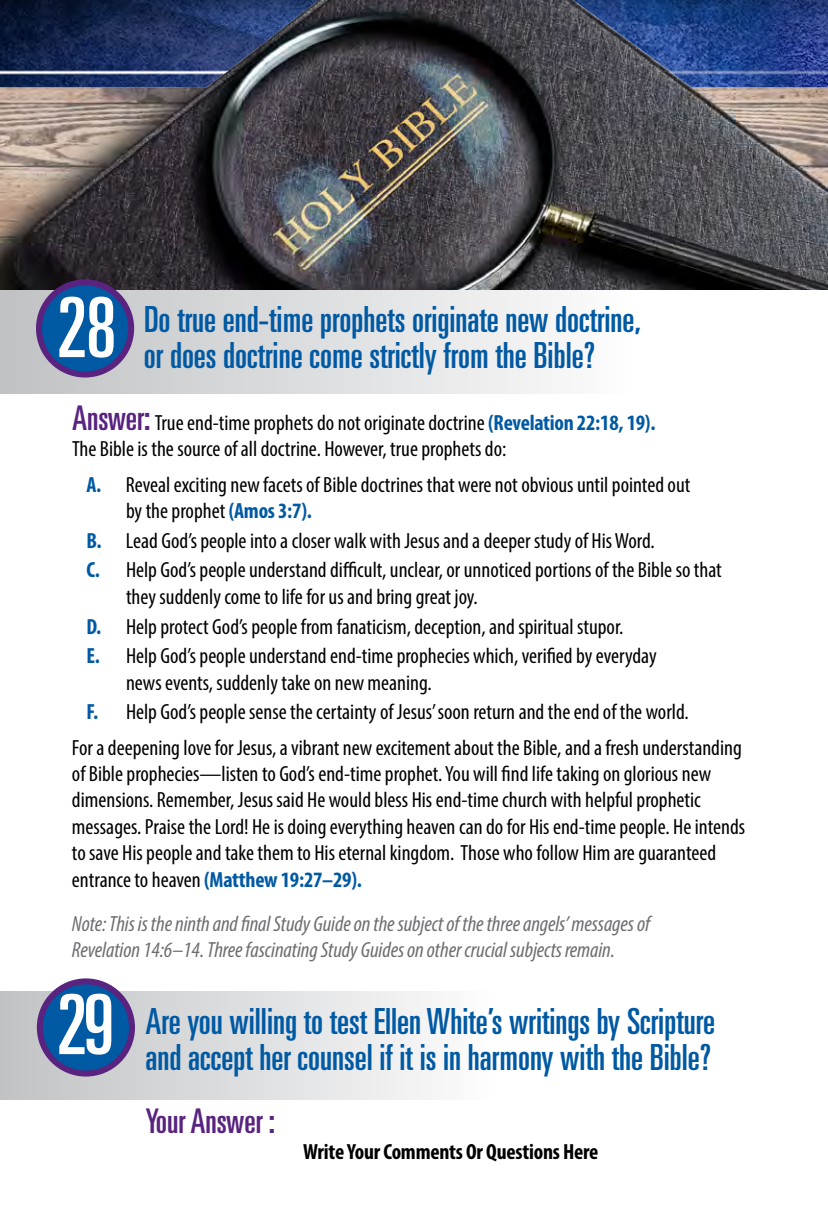
<style>
.page{position:relative;width:828px;height:1224px;background:#fff}
.page>*{position:absolute;margin:0;border:0;box-sizing:border-box;transform-origin:0 0}
.Question_Header{font:ultra-condensed 83px "Univers";color:#fff}
.Question_Header-2{font:ultra-condensed 36px/36px "Univers";color:#0059a3}
.Answer_Copy{font:ultra-condensed 34px "Univers";color:#59237f}
.Answer_Copy-2{font:condensed 22px/26.4px "Myriad Pro";color:#000}
.Gray_Note{font:italic condensed 22px/26.4px "Myriad Pro";letter-spacing:-.005em;color:#6d6e71}
.Your_Comment{font:700 condensed 22px "Myriad Pro";letter-spacing:-.01em;color:#000}
.s1{font-family:"Univers";font-stretch:ultra-condensed;font-size:34px;color:#59237f}
.s2{font-weight:700;color:#0059a3}
</style>
<div class="page">
<div style="left:0;top:992px;width:488px;height:108px;background:linear-gradient(to right,#bcbcc2,#fdfdfd)"></div>
<div style="left:40px;top:981px;width:92px;height:93px;background:#0059a3;border-radius:50%"></div>
<div style="left:37px;top:978px;width:98px;height:99px;border:6px solid #59237f;border-radius:50%"></div>
<img style="left:0;top:0;width:828px;height:290px">
<div style="left:0;top:290px;width:626px;height:103px;background:linear-gradient(to right,#babbc0,#fdfefd)"></div>
<div style="left:39px;top:282px;width:92px;height:93px;background:#0059a3;border-radius:50%"></div>
<div style="left:36px;top:279px;width:98px;height:99px;border:6px solid #59237f;border-radius:50%"></div>
<p class="Question_Header" style="left:57px;top:280px;width:62px">28</p>
<p class="Question_Header-2" style="left:144px;top:301px;width:499px">Do true end-time prophets originate new doctrine,</p>
<p class="Question_Header-2" style="left:144px;top:337px;width:453px">or does doctrine come strictly from the Bible?</p>
<p class="Answer_Copy-2" style="left:72px;top:409px;width:585px"><span class="s1">Answer:</span> True end-time prophets do not originate doctrine <span class="s2">(Revelation 22:18, 19).<br></span>The Bible is the source of all doctrine. However, true prophets do:</p>
<p class="Answer_Copy-2" style="left:126px;top:471px;width:566px;text-indent:-40px"><span class="s2">A.</span> Reveal exciting new facets of Bible doctrines that were not obvious until pointed out by the prophet <span class="s2">(Amos 3:7).</span></p>
<p class="Answer_Copy-2" style="left:86px;top:527px;width:570px"><span class="s2">B.</span> Lead God’s people into a closer walk with Jesus and a deeper study of His Word.</p>
<p class="Answer_Copy-2" style="left:126px;top:557px;width:597px;text-indent:-40px"><span class="s2">C.</span> Help God’s people understand difficult, unclear, or unnoticed portions of the Bible so that they suddenly come to life for us and bring great joy.</p>
<p class="Answer_Copy-2" style="left:86px;top:613px;width:539px"><span class="s2">D.</span> Help protect God’s people from fanaticism, deception, and spiritual stupor.</p>
<p class="Answer_Copy-2" style="left:126px;top:642px;width:532px;text-indent:-40px"><span class="s2">E.</span> Help God’s people understand end-time prophecies which, verified by everyday news events, suddenly take on new meaning.</p>
<p class="Answer_Copy-2" style="left:86px;top:698px;width:604px"><span class="s2">F.</span> Help God’s people sense the certainty of Jesus’ soon return and the end of the world.</p>
<p class="Answer_Copy-2" style="left:72px;top:734px;width:675px">For a deepening love for Jesus, a vibrant new excitement about the Bible, and a fresh understanding of Bible prophecies—listen to God’s end-time prophet. You will find life taking on glorious new dimensions. Remember, Jesus said He would bless His end-time church with helpful prophetic messages. Praise the Lord! He is doing everything heaven can do for His end-time people. He intends to save His people and take them to His eternal kingdom. Those who follow Him are guaranteed entrance to heaven <span class="s2">(Matthew 19:27–29).</span></p>
<p class="Gray_Note" style="left:72px;top:910px;width:580px">Note: This is the ninth and final Study Guide on the subject of the three angels’ messages of<br>Revelation 14:6–14. Three fascinating Study Guides on other crucial subjects remain.</p>
<p class="Question_Header" style="left:57px;top:977px;width:59px">29</p>
<p class="Question_Header-2" style="left:146px;top:1003px;width:571px">Are you willing to test Ellen White’s writings by Scripture and accept her counsel if it is in harmony with the Bible?</p>
<p class="Answer_Copy" style="left:146px;top:1101px;width:131px">Your Answer :</p>
<p class="Your_Comment" style="left:303px;top:1137px;width:297px">Write Your Comments Or Questions Here</p>
</div>
